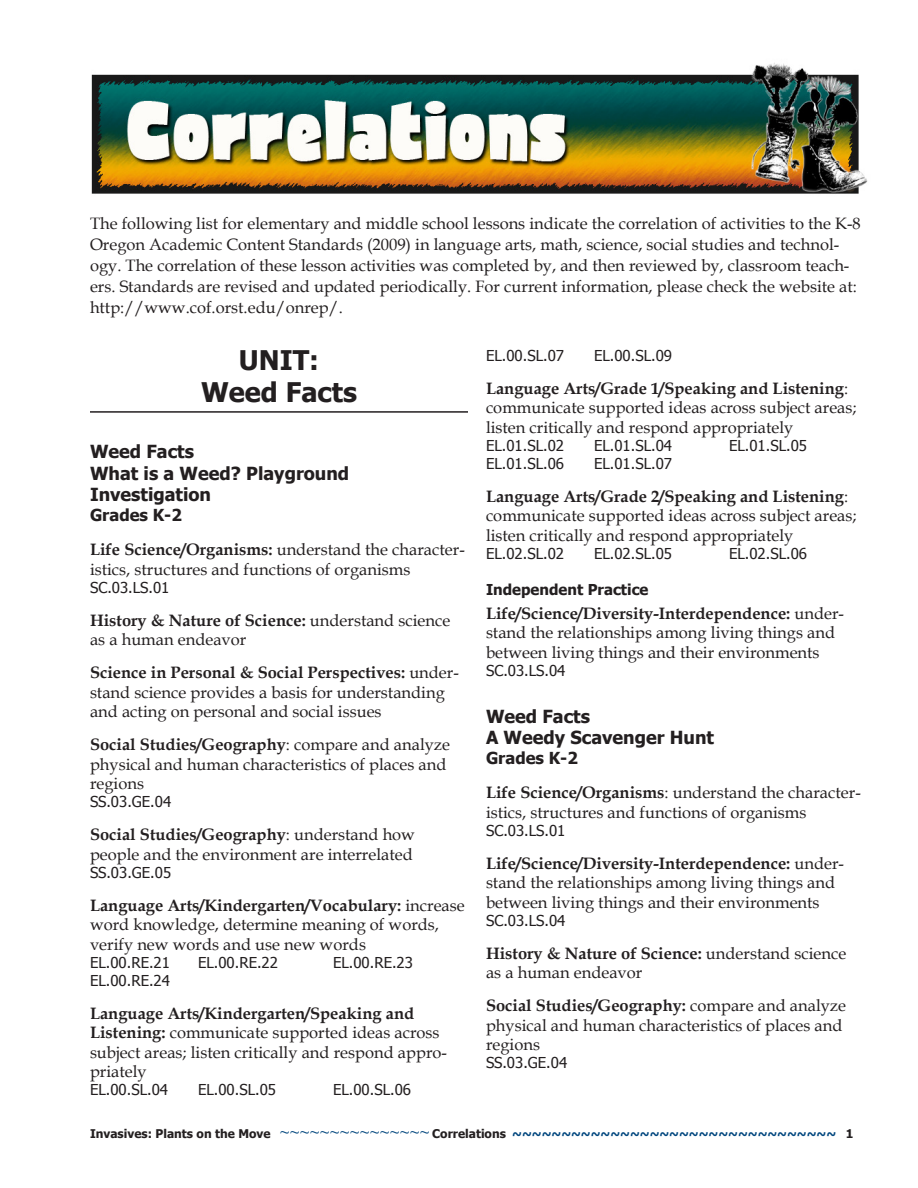
<style>
.page{position:relative;width:918px;height:1188px;background:#fff}
.page>*{position:absolute;margin:0;border:0;box-sizing:border-box;transform-origin:0 0}
.t1{font:700 27px/32.4px "Tahoma";color:#231f20;text-align:center}
.t2{font:700 18px/21.6px "Tahoma";color:#231f20}
.t3{font:16.5px/19.5px "Book Antiqua";color:#231f20}
.t4{font:700 16.5px "Tahoma";color:#231f20}
.t5{font:15px "Tahoma";color:#231f20}
.t6{font:700 15px "Tahoma";color:#231f20}
.t7{font:700 12px "Tahoma";color:#231f20}
.s1{font-weight:700}
.s2{font-family:"Book Antiqua";font-weight:400;font-size:16.5px;color:#00467e}
.s3{color:#00467e}
</style>
<div class="page">
<hr style="left:90px;top:411px;width:378px;height:2px;background:#231f20">
<img style="left:91px;top:63px;width:777px;height:131px">
<p class="t3" style="left:90px;top:213px;width:772px;line-height:21px">The following list for elementary and middle school lessons indicate the correlation of activities to the K-8<br>Oregon Academic Content Standards (2009) in language arts, math, science, social studies and technol&shy;ogy. The correlation of these lesson activities was completed by, and then reviewed by, classroom teach&shy;ers. Standards are revised and updated periodically. For current information, please check the website at: http://www.cof.orst.edu/onrep/.</p>
<h1 class="t1" style="left:201px;top:342px;width:157px">UNIT:<br>Weed Facts</h1>
<p class="t2" style="left:90px;top:440px;width:261px">Weed Facts<br>What is a Weed? Playground<br>Investigation</p>
<p class="t4" style="left:90px;top:503px;width:93px">Grades K-2</p>
<p class="t3" style="left:90px;top:540px;width:376px"><span class="s1">Life Science/Organisms:</span> understand the character&shy;istics, structures and functions of organisms</p>
<p class="t5" style="left:90px;top:577px;width:81px">SC.03.LS.01</p>
<p class="t3" style="left:90px;top:610px;width:362px"><span class="s1">History &amp; Nature of Science:</span> understand science as a human endeavor</p>
<p class="t3" style="left:90px;top:663px;width:370px"><span class="s1">Science in Personal &amp; Social Perspectives:</span> under&shy;stand science provides a basis for understanding and acting on personal and social issues</p>
<p class="t3" style="left:90px;top:735px;width:362px"><span class="s1">Social Studies/Geography</span>: compare and analyze physical and human characteristics of places and regions</p>
<p class="t5" style="left:90px;top:792px;width:83px">SS.03.GE.04</p>
<p class="t3" style="left:90px;top:825px;width:327px"><span class="s1">Social Studies/Geography</span>: understand how people and the environment are interrelated</p>
<p class="t5" style="left:90px;top:862px;width:83px">SS.03.GE.05</p>
<p class="t3" style="left:90px;top:895px;width:376px"><span class="s1">Language Arts/Kindergarten/Vocabulary:</span> increase word knowledge, determine meaning of words, verify new words and use new words</p>
<p class="t5" style="left:90px;top:952px;width:82px">EL.00.RE.21</p>
<p class="t5" style="left:198px;top:952px;width:82px">EL.00.RE.22</p>
<p class="t5" style="left:333px;top:952px;width:82px">EL.00.RE.23</p>
<p class="t5" style="left:90px;top:970px;width:82px">EL.00.RE.24</p>
<p class="t3" style="left:90px;top:1003px;width:359px"><span class="s1">Language Arts/Kindergarten/Speaking and Listening:</span> communicate supported ideas across subject areas; listen critically and respond appro&shy;priately</p>
<p class="t5" style="left:90px;top:1080px;width:80px">EL.00.SL.04</p>
<p class="t5" style="left:198px;top:1080px;width:80px">EL.00.SL.05</p>
<p class="t5" style="left:333px;top:1080px;width:80px">EL.00.SL.06</p>
<p class="t5" style="left:486px;top:345px;width:80px">EL.00.SL.07</p>
<p class="t5" style="left:594px;top:345px;width:80px">EL.00.SL.09</p>
<p class="t3" style="left:486px;top:378px;width:372px"><span class="s1">Language Arts/Grade 1/Speaking and Listening</span>: communicate supported ideas across subject areas; listen critically and respond appropriately</p>
<p class="t5" style="left:486px;top:435px;width:80px">EL.01.SL.02</p>
<p class="t5" style="left:594px;top:435px;width:80px">EL.01.SL.04</p>
<p class="t5" style="left:729px;top:435px;width:80px">EL.01.SL.05</p>
<p class="t5" style="left:486px;top:453px;width:80px">EL.01.SL.06</p>
<p class="t5" style="left:594px;top:453px;width:80px">EL.01.SL.07</p>
<p class="t3" style="left:486px;top:486px;width:372px"><span class="s1">Language Arts/Grade 2/Speaking and Listening</span>: communicate supported ideas across subject areas; listen critically and respond appropriately</p>
<p class="t5" style="left:486px;top:543px;width:80px">EL.02.SL.02</p>
<p class="t5" style="left:594px;top:543px;width:80px">EL.02.SL.05</p>
<p class="t5" style="left:729px;top:543px;width:80px">EL.02.SL.06</p>
<p class="t6" style="left:486px;top:579px;width:164px">Independent Practice</p>
<p class="t3" style="left:486px;top:603px;width:360px"><span class="s1">Life/Science/Diversity-Interdependence:</span> under&shy;stand the relationships among living things and between living things and their environments</p>
<p class="t5" style="left:486px;top:660px;width:81px">SC.03.LS.04</p>
<p class="t2" style="left:486px;top:704px;width:230px">Weed Facts<br>A Weedy Scavenger Hunt</p>
<p class="t4" style="left:486px;top:746px;width:93px">Grades K-2</p>
<p class="t3" style="left:486px;top:783px;width:376px"><span class="s1">Life Science/Organisms</span>: understand the character&shy;istics, structures and functions of organisms</p>
<p class="t5" style="left:486px;top:820px;width:81px">SC.03.LS.01</p>
<p class="t3" style="left:486px;top:853px;width:360px"><span class="s1">Life/Science/Diversity-Interdependence:</span> under&shy;stand the relationships among living things and between living things and their environments</p>
<p class="t5" style="left:486px;top:910px;width:81px">SC.03.LS.04</p>
<p class="t3" style="left:486px;top:943px;width:362px"><span class="s1">History &amp; Nature of Science:</span> understand science as a human endeavor</p>
<p class="t3" style="left:486px;top:996px;width:362px"><span class="s1">Social Studies/Geography:</span> compare and analyze physical and human characteristics of places and regions</p>
<p class="t5" style="left:486px;top:1053px;width:83px">SS.03.GE.04</p>
<p class="t7" style="left:90px;top:1126px;width:765px">Invasives: Plants on the Move <span class="s2">~~~~~~~~~~~~~~~</span> Correlations <span class="s3">~~~~~~~~~~~~~~~~~~~~~~~~~~~~~~~~~</span> 1</p>
</div>
